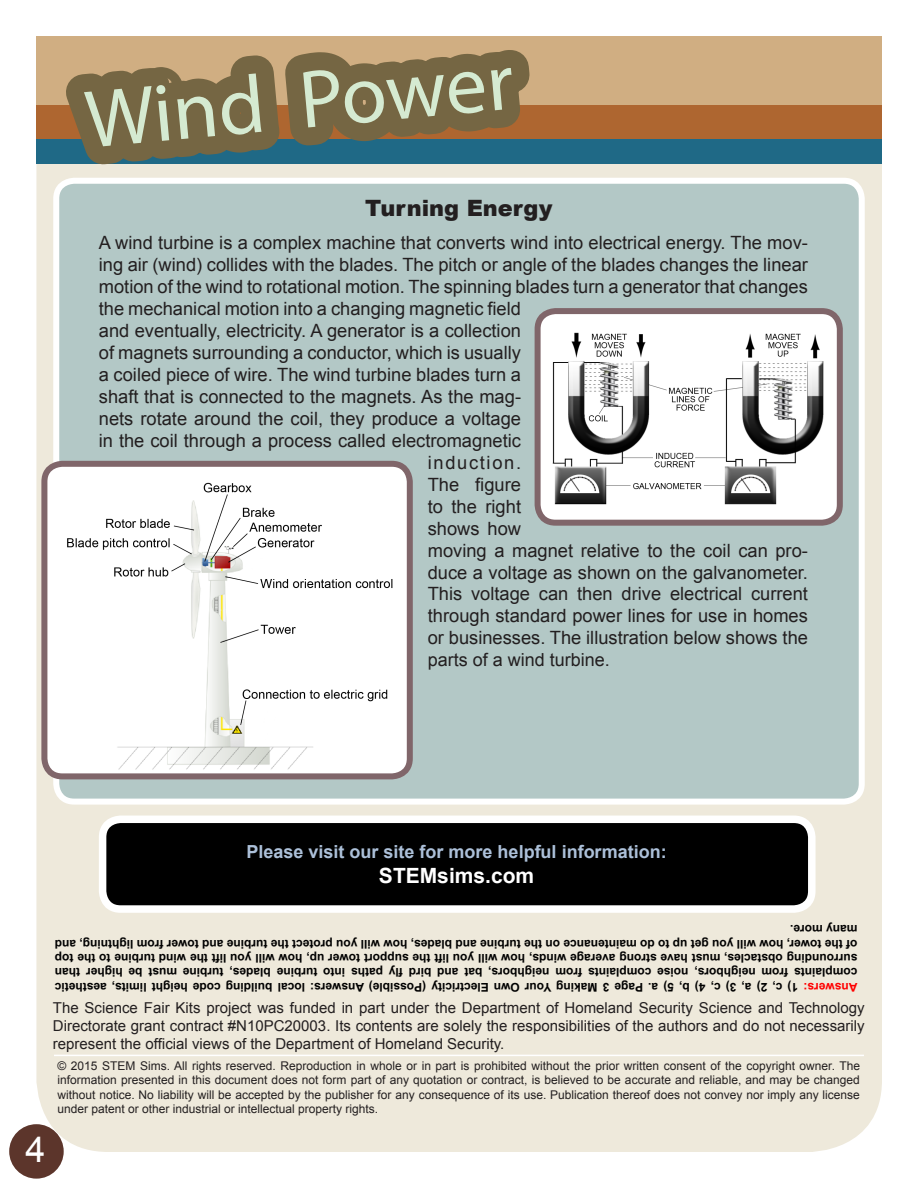
<style>
.page{position:relative;width:918px;height:1188px;background:#fff}
.page>*{position:absolute;margin:0;border:0;box-sizing:border-box;transform-origin:0 0}
.t1{font:82.5px "Myriad Pro";color:#d5ead1}
.t2{font:36px "Arial";color:#fff}
.t3{font:900 22.5px "Arial";color:#231f20}
.t4{font:700 21px "Arial";color:#fff}
.t5{font:18.3px "Arial";color:#231f20}
.t6{font:18.3px "Arial";letter-spacing:.09em;color:#231f20}
.t7{font:700 18px "Arial";color:#acc0d9}
.t8{font:18px "Arial";color:#231f20}
.t9{font:15px/18px "Arial";color:#231f20;text-align:justify}
.t10{font:700 12px/14.4px "Arial";color:#000;text-align:justify}
.t11{font:12px/14.4px "Arial";color:#231f20;text-align:justify}
.s1{color:#f00}
</style>
<div class="page">
<div style="left:36px;top:36px;width:846px;height:1116px;background:#eee9db;border-radius:72px"></div>
<div style="left:36px;top:36px;width:846px;height:90px;background:#d0ae82"></div>
<div style="left:36px;top:126px;width:846px;height:38px;background:#1f6986"></div>
<div style="left:36px;top:106px;width:846px;height:33px;background:#ae6630"></div>
<div style="left:56px;top:181px;width:806px;height:621px;background:#b3c8c6;border-radius:18px"></div>
<div style="left:53px;top:178px;width:812px;height:627px;border:6px solid #fff;border-radius:18px"></div>
<div style="left:12px;top:1127px;width:49px;height:49px;background:#5c352b;border-radius:50%"></div>
<div style="left:9px;top:1124px;width:55px;height:55px;border:6px solid #5c352b;border-radius:50%"></div>
<hr style="left:54px;top:1055px;width:810px;height:1px;background:#fff">
<div style="left:103px;top:819px;width:709px;height:90px;background:#000;border-radius:18px"></div>
<div style="left:99px;top:816px;width:717px;height:97px;border:8px solid #fff;border-radius:18px"></div>
<svg style="left:36px;top:50px;width:515px;height:139px"></svg>
<img style="left:542px;top:315px;width:294px;height:204px">
<div style="left:535px;top:308px;width:308px;height:218px;border:6px solid #80666a;border-radius:18px"></div>
<img style="left:48px;top:468px;width:358px;height:304px">
<div style="left:41px;top:461px;width:372px;height:318px;border:6px solid #80666a;border-radius:18px"></div>
<p class="t1" style="left:81px;top:69px;width:431px;rotate:-5deg">Wind Power</p>
<p class="t3" style="left:365px;top:191px;width:189px">Turning Energy</p>
<p class="t5" style="left:99px;top:231px;width:711px">A wind turbine is a complex machine that converts wind into electrical energy. The mov-</p>
<p class="t5" style="left:99px;top:253px;width:711px">ing air (wind) collides with the blades. The pitch or angle of the blades changes the linear</p>
<p class="t5" style="left:99px;top:275px;width:711px">motion of the wind to rotational motion. The spinning blades turn a generator that changes</p>
<p class="t5" style="left:99px;top:297px;width:424px">the mechanical motion into a changing magnetic field</p>
<p class="t5" style="left:99px;top:319px;width:424px">and eventually, electricity. A generator is a collection</p>
<p class="t5" style="left:99px;top:341px;width:424px">of magnets surrounding a conductor, which is usually</p>
<p class="t5" style="left:99px;top:362px;width:424px">a coiled piece of wire. The wind turbine blades turn a</p>
<p class="t5" style="left:99px;top:384px;width:424px">shaft that is connected to the magnets. As the mag-</p>
<p class="t5" style="left:99px;top:406px;width:424px">nets rotate around the coil, they produce a voltage</p>
<p class="t5" style="left:99px;top:428px;width:424px">in the coil through a process called electromagnetic</p>
<p class="t6" style="left:428px;top:450px;width:95px">induction.</p>
<p class="t5" style="left:428px;top:472px;width:95px">The figure</p>
<p class="t5" style="left:428px;top:494px;width:95px">to the right</p>
<p class="t5" style="left:428px;top:516px;width:95px">shows how</p>
<p class="t5" style="left:428px;top:538px;width:382px">moving a magnet relative to the coil can pro-</p>
<p class="t5" style="left:428px;top:560px;width:382px">duce a voltage as shown on the galvanometer.</p>
<p class="t5" style="left:428px;top:582px;width:382px">This voltage can then drive electrical current</p>
<p class="t5" style="left:428px;top:604px;width:382px">through standard power lines for use in homes</p>
<p class="t5" style="left:428px;top:626px;width:382px">or businesses. The illustration below shows the</p>
<p class="t8" style="left:428px;top:648px;width:184px">parts of a wind turbine.</p>
<p class="t7" style="left:247px;top:839px;width:422px">Please visit our site for more helpful information:</p>
<p class="t4" style="left:379px;top:862px;width:157px">STEMsims.com</p>
<p class="t2" style="left:25px;top:1126px;width:22px">4</p>
<p class="t10" style="left:857px;top:994px;width:804px;rotate:-180deg"><span class="s1">Answers:</span> 1) c, 2) a, 3) c, 4) b, 5) a. Page 3 Making Your Own Electricity (Possible) Answers: local building code height limits, aesthetic complaints from neighbors, noise complaints from neighbors, bat and bird fly paths into turbine blades, turbine must be higher than surrounding obstacles, must have strong average winds, how will you lift the support tower up, how will you lift the wind turbine to the top of the tower, how will you get up to do maintenance on the turbine and blades, how will you protect the turbine and tower from lightning, and many more.</p>
<p class="t9" style="left:53px;top:999px;width:813px">The Science Fair Kits project was funded in part under the Department of Homeland Security Science and Technology Directorate grant contract #N10PC20003. Its contents are solely the responsibilities of the authors and do not necessarily represent the official views of the Department of Homeland Security.</p>
<p class="t11" style="left:58px;top:1058px;width:804px">© 2015 STEM Sims. All rights reserved. Reproduction in whole or in part is prohibited without the prior written consent of the copyright owner. The information presented in this document does not form part of any quotation or contract, is believed to be accurate and reliable, and may be changed without notice. No liability will be accepted by the publisher for any consequence of its use. Publication thereof does not convey nor imply any license under patent or other industrial or intellectual property rights.</p>
</div>
